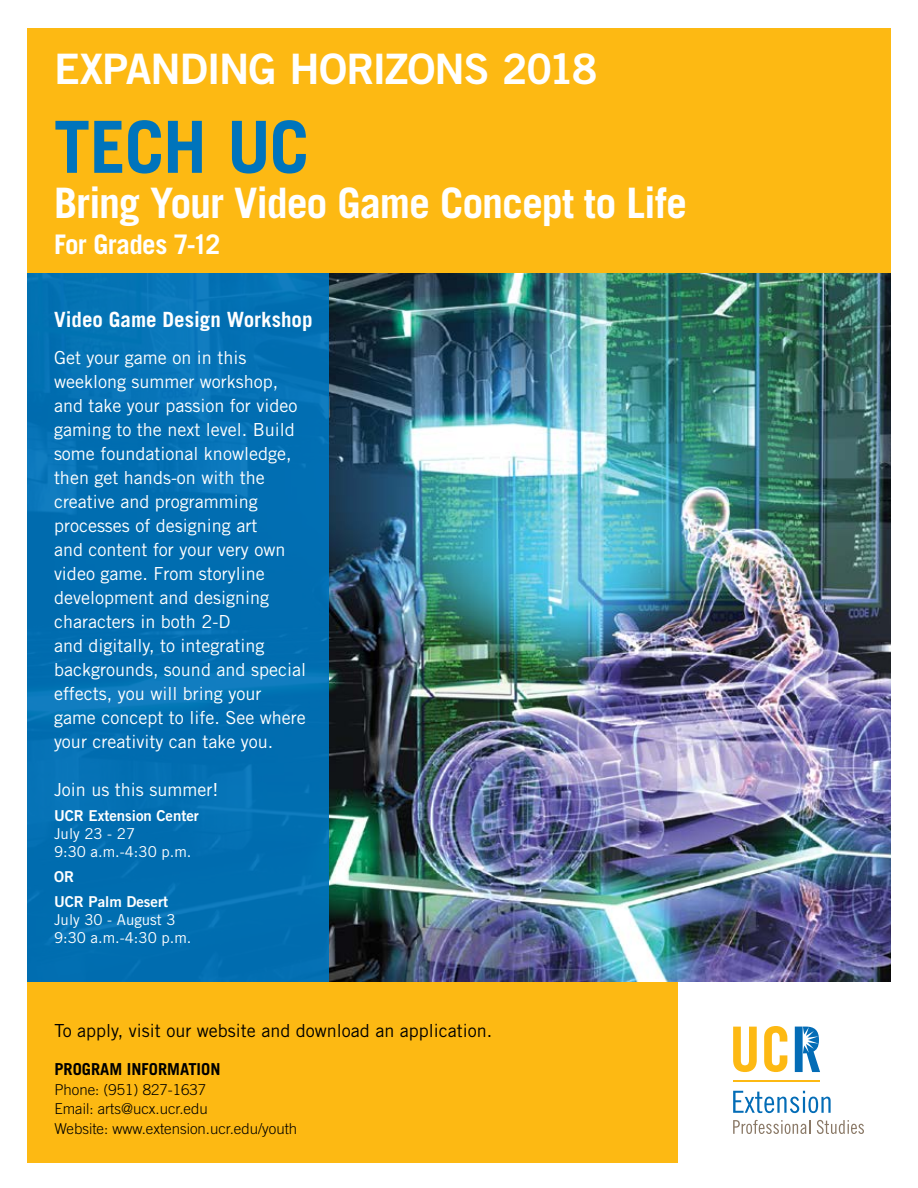
<style>
.page{position:relative;width:918px;height:1188px;background:#fff}
.page>*{position:absolute;margin:0;border:0;box-sizing:border-box;transform-origin:0 0}
.t1{font:700 72px "Trade Gothic LT Std";letter-spacing:-.02em;color:#0074bc}
.t2{font:700 42px "Trade Gothic LT Std";letter-spacing:-.025em;color:#fff}
.t3{font:42px "Trade Gothic LT Std Bd 2";letter-spacing:-.03em;color:#fff}
.t4{font:700 27px "Trade Gothic LT Std";letter-spacing:-.025em;color:#fff}
.t5{font:700 21px "Trade Gothic LT Std";color:#fff}
.t6{font:18px/24px "Trade Gothic LT Std";color:#fff}
.t7{font:18px "Trade Gothic LT Std";color:#000}
.t8{font:700 16.5px "Trade Gothic LT Std";color:#000}
.t9{font:300 15px/19.5px "Trade Gothic LT Std";color:#000}
.t10{font:15px/18px "Trade Gothic LT Std";color:#fff}
.t11{font:15px/24.8px "Trade Gothic LT Std Bd 2";color:#fff}
</style>
<div class="page">
<img style="left:328px;top:273px;width:563px;height:709px">
<div style="left:27px;top:30px;width:301px;height:952px;background:linear-gradient(to right,#0370b3,#026fb3)"></div>
<svg style="left:733px;top:1091px;width:98px;height:22px"></svg>
<svg style="left:733px;top:1120px;width:78px;height:14px"></svg>
<svg style="left:817px;top:1120px;width:47px;height:14px"></svg>
<hr style="left:733px;top:1080px;width:87px;height:2px;background:#fdb913">
<svg style="left:733px;top:1027px;width:24px;height:45px"></svg>
<svg style="left:764px;top:1026px;width:23px;height:46px"></svg>
<svg style="left:795px;top:1027px;width:25px;height:45px"></svg>
<div style="left:27px;top:28px;width:864px;height:245px;background:#fdb913"></div>
<div style="left:27px;top:982px;width:651px;height:180px;background:#fdb913"></div>
<h2 class="t3" style="left:54px;top:43px;width:545px">EXPANDING HORIZONS 2018</h2>
<h1 class="t1" style="left:54px;top:103px;width:257px">TECH UC</h1>
<h2 class="t2" style="left:54px;top:177px;width:635px">Bring Your Video Game Concept to Life</h2>
<h3 class="t4" style="left:54px;top:228px;width:168px">For Grades 7-12</h3>
<p class="t5" style="left:54px;top:307px;width:260px">Video Game Design Workshop</p>
<p class="t6" style="left:54px;top:346px;width:254px">Get your game on in this weeklong summer workshop, and take your passion for video gaming to the next level. Build some foundational knowledge, then get hands-on with the creative and programming processes of designing art<br>and content for your very own video game. From storyline development and designing characters in both 2-D<br>and digitally, to integrating backgrounds, sound and special effects, you will bring your game concept to life. See where your creativity can take you.</p>
<p class="t6" style="left:54px;top:778px;width:166px">Join us this summer!</p>
<p class="t11" style="left:54px;top:803px;width:146px">UCR Extension Center</p>
<p class="t10" style="left:54px;top:825px;width:139px">July 23 - 27<br>9:30 a.m.-4:30 p.m.</p>
<p class="t11" style="left:54px;top:864px;width:116px">OR<br>UCR Palm Desert</p>
<p class="t10" style="left:54px;top:910px;width:139px">July 30 - August 3<br>9:30 a.m.-4:30 p.m.</p>
<p class="t7" style="left:54px;top:1020px;width:440px">To apply, visit our website and download an application.</p>
<p class="t8" style="left:54px;top:1059px;width:168px">PROGRAM INFORMATION</p>
<p class="t9" style="left:54px;top:1079px;width:244px">Phone: (951) 827-1637<br>Email: arts@ucx.ucr.edu<br>Website: www.extension.ucr.edu/youth</p>
</div>
